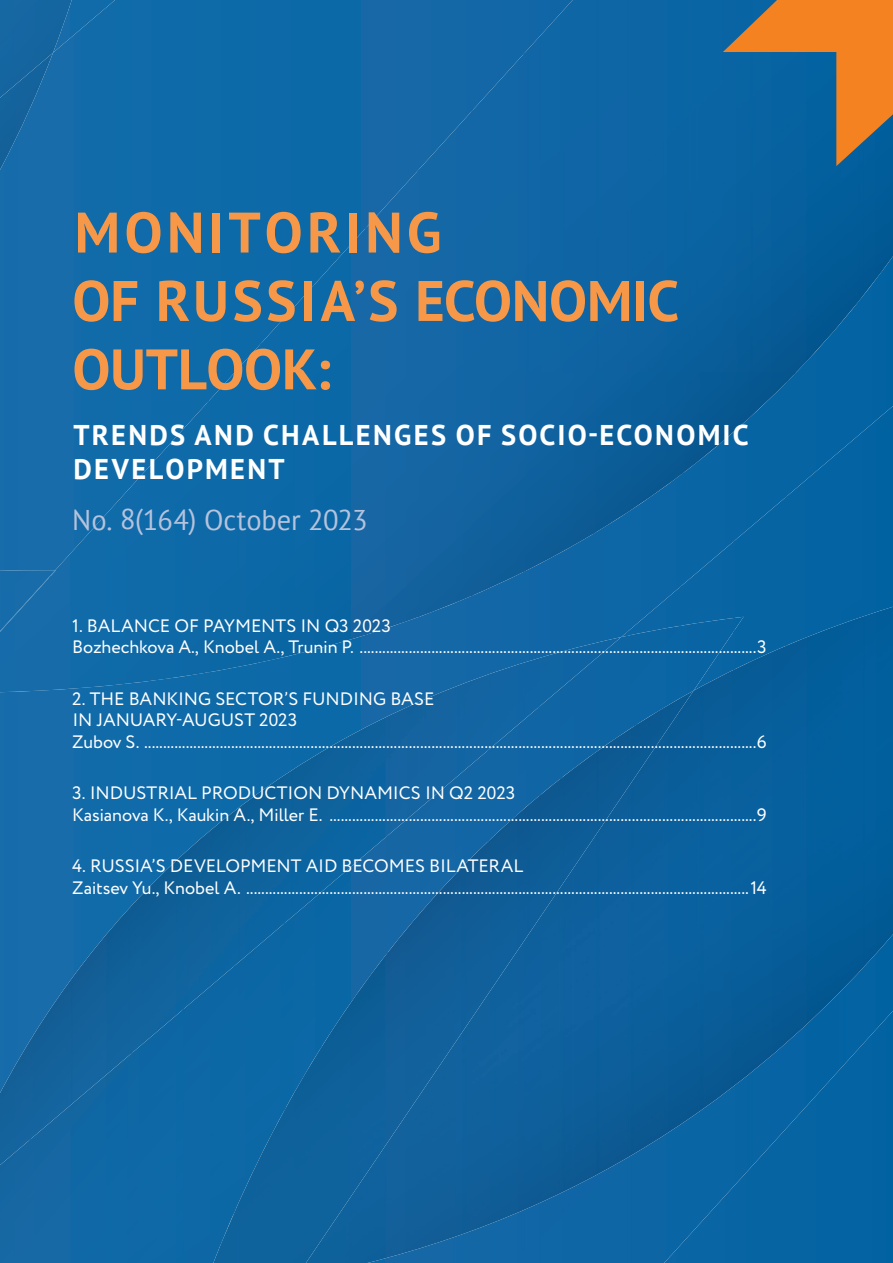
<style>
.page{position:relative;width:893px;height:1263px;background:#fff}
.page>*{position:absolute;margin:0;border:0;box-sizing:border-box;transform-origin:0 0}
.t1{font:700 57px/68.4px "PT Sans";letter-spacing:.025em;color:#f79848}
.t2{font:700 28.5px/34.2px "PT Sans";letter-spacing:.08em;color:#fff}
.t3{font:28.5px "PT Sans";letter-spacing:-.005em;color:#b6c3dc}
.t4{font:18px/21.6px "Circe";letter-spacing:-.005em;color:#fff}
</style>
<div class="page">
<div style="left:0;top:0;width:893px;height:607px;background:#106aa8"></div>
<img style="left:0;top:98px;width:53px;height:72px">
<div style="left:72px;top:0;width:43px;height:53px;background:#116ba9"></div>
<div style="left:0;top:0;width:72px;height:98px;background:#1566a1"></div>
<img style="left:0;top:107px;width:22px;height:56px">
<img style="left:0;top:662px;width:306px;height:476px">
<img style="left:523px;top:0;width:370px;height:374px">
<img style="left:471px;top:53px;width:54px;height:543px">
<div style="left:417px;top:110px;width:56px;height:497px;background:#1567a5"></div>
<div style="left:365px;top:169px;width:55px;height:438px;background:#1667a6"></div>
<img style="left:312px;top:227px;width:55px;height:380px">
<div style="left:260px;top:284px;width:55px;height:378px;background:#0c68a7"></div>
<div style="left:207px;top:342px;width:55px;height:330px;background:#0d69a7"></div>
<div style="left:155px;top:400px;width:54px;height:280px;background:#0f6aa8"></div>
<img style="left:523px;top:372px;width:160px;height:162px">
<img style="left:681px;top:372px;width:107px;height:103px">
<svg style="left:786px;top:372px;width:10px;height:11px"></svg>
<div style="left:101px;top:458px;width:56px;height:228px;background:#0f6aa9"></div>
<div style="left:49px;top:517px;width:55px;height:173px;background:#116ba9"></div>
<div style="left:0;top:632px;width:51px;height:60px;background:#176ba9"></div>
<img style="left:523px;top:532px;width:73px;height:40px">
<div style="left:0;top:570px;width:56px;height:62px;background:#176ca9"></div>
<div style="left:785px;top:406px;width:108px;height:201px;background:#0463a3"></div>
<div style="left:733px;top:496px;width:55px;height:111px;background:#0764a3"></div>
<div style="left:680px;top:540px;width:55px;height:67px;background:#0965a4"></div>
<img style="left:626px;top:585px;width:56px;height:22px">
<div style="left:182px;top:965px;width:31px;height:298px;background:#0e68a5"></div>
<div style="left:131px;top:1008px;width:53px;height:255px;background:#0e68a6"></div>
<div style="left:29px;top:1052px;width:104px;height:211px;background:#1267a4"></div>
<div style="left:0;top:1138px;width:32px;height:125px;background:#1667a2"></div>
<img style="left:306px;top:607px;width:587px;height:656px">
<img style="left:213px;top:691px;width:480px;height:572px">
<svg style="left:723px;top:0;width:170px;height:166px;background:#6f7067"></svg>
<h1 class="t1" style="left:72px;top:197px;width:608px">MONITORING<br>OF RUSSIA’S ECONOMIC<br>OUTLOOK:</h1>
<h2 class="t2" style="left:73px;top:417px;width:677px">TRENDS AND CHALLENGES OF SOCIO-ECONOMIC<br>DEVELOPMENT</h2>
<h2 class="t3" style="left:72px;top:502px;width:297px">No. 8(164) October 2023</h2>
<p class="t4" style="left:72px;top:615px;width:696px">1. BALANCE OF PAYMENTS IN Q3 2023<br>Bozhechkova А., Knobel A., Trunin P. .........................................................................................................3</p>
<p class="t4" style="left:72px;top:688px;width:696px">2. THE BANKING SECTOR’S FUNDING BASE<br>IN JANUARY-AUGUST 2023<br>Zubov S. ..................................................................................................................................................................6</p>
<p class="t4" style="left:72px;top:783px;width:696px">3. INDUSTRIAL PRODUCTION DYNAMICS IN Q2 2023<br>Kasianova K., Kaukin A., Miller E. .................................................................................................................9</p>
<p class="t4" style="left:72px;top:856px;width:696px">4. RUSSIA’S DEVELOPMENT AID BECOMES BILATERAL<br>Zaitsev Yu., Knobel A. .....................................................................................................................................14</p>
</div>
